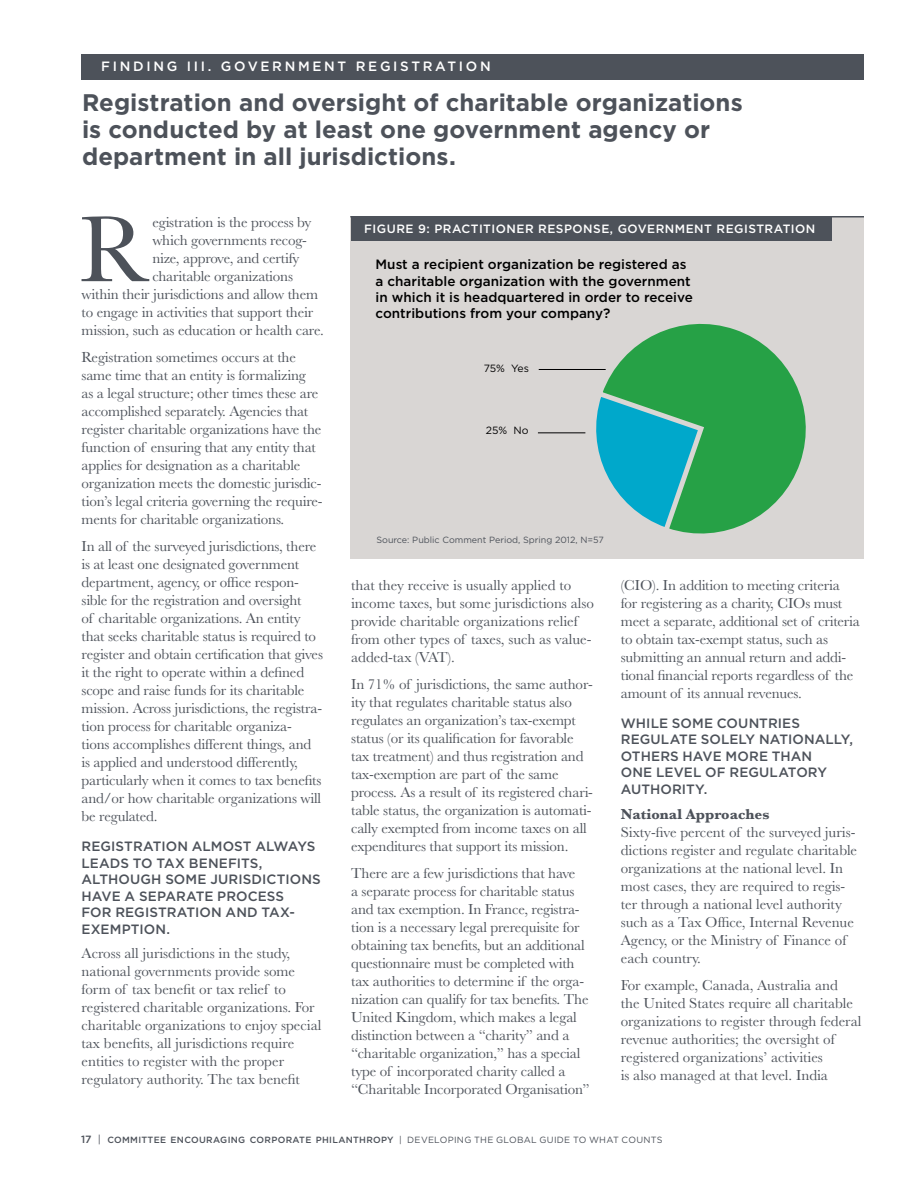
<style>
.page{position:relative;width:918px;height:1188px;background:#fff}
.page>*{position:absolute;margin:0;border:0;box-sizing:border-box;transform-origin:0 0}
.t1{font:96.6px "Baskerville";color:#4d525a}
.t2{font:700 24px/27px "Gotham";letter-spacing:.005em;color:#4d525a}
.t3{font:15px/18px "Baskerville";letter-spacing:-.01em;color:#4d525a}
.t4{font:700 15px "Baskerville";color:#4d525a}
.t5{font:500 13.5px/16.5px "Gotham";letter-spacing:.005em;color:#4d525a}
.t6{font:500 13.5px/16.2px "Gotham";color:#000}
.t7{font:500 13.5px "Gotham";letter-spacing:.2em;color:#fff}
.t8{font:500 12px "Gotham";letter-spacing:.04em;color:#fff}
.t9{font:10.5px "Gotham";color:#000}
.t10{font:500 9px "Gotham";letter-spacing:.035em;color:#4d525a}
.t11{font:9px "Gotham";color:#4d525a}
.t12{font:9px "Gotham";letter-spacing:.035em;color:#4d525a}
.s1{font-size:10.5px}
.s2{font-weight:400;font-size:10.5px}
</style>
<div class="page">
<div style="left:81px;top:54px;width:783px;height:26px;background:#4d525a"></div>
<div style="left:351px;top:216px;width:513px;height:342px;background:#d9d6d4"></div>
<hr style="left:539px;top:369px;width:67px;height:1px;background:#000">
<hr style="left:538px;top:432px;width:47px;height:1px;background:#000">
<hr style="left:350px;top:216px;width:514px;height:2px;background:#4d525a">
<div style="left:351px;top:216px;width:481px;height:25px;background:#4d525a"></div>
<svg style="left:582px;top:410px;width:16px;height:37px"></svg>
<svg style="left:598px;top:323px;width:208px;height:211px"></svg>
<p class="t7" style="left:101px;top:59px;width:391px">FIND ING III . GOVER NME NT REG ISTR ATION</p>
<h2 class="t2" style="left:82px;top:89px;width:662px">Registration and oversight of charitable organizations is conducted by at least one government agency or department in all jurisdictions.</h2>
<h1 class="t1" style="left:79px;top:194px;width:72px">R</h1>
<p class="t3" style="left:152px;top:213px;width:160px">egistration is the process by</p>
<p class="t3" style="left:152px;top:231px;width:156px">which governments recog-</p>
<p class="t3" style="left:152px;top:249px;width:149px">nize, approve, and certify</p>
<p class="t3" style="left:152px;top:267px;width:142px">charitable organizations</p>
<p class="t3" style="left:82px;top:285px;width:238px">within their jurisdictions and allow them</p>
<p class="t3" style="left:82px;top:303px;width:233px">to engage in activities that support their</p>
<p class="t3" style="left:82px;top:321px;width:244px">mission, such as education or health care.</p>
<p class="t3" style="left:82px;top:348px;width:243px">Registration sometimes occurs at the same time that an entity is formalizing<br>as a legal structure; other times these are accomplished separately. Agencies that register charitable organizations have the function of ensuring that any entity that applies for designation as a charitable organization meets the domestic jurisdic&shy;tion’s legal criteria governing the require&shy;ments for charitable organizations.</p>
<p class="t3" style="left:82px;top:537px;width:243px">In all of the surveyed jurisdictions, there is at least one designated government department, agency, or office respon&shy;sible for the registration and oversight<br>of charitable organizations. An entity that seeks charitable status is required to register and obtain certification that gives it the right to operate within a defined scope and raise funds for its charitable mission. Across jurisdictions, the registra&shy;tion process for charitable organiza&shy;tions accomplishes different things, and is applied and understood differently, particularly when it comes to tax benefits and/or how charitable organizations will be regulated.</p>
<p class="t5" style="left:81px;top:838px;width:241px">REG ISTRATION ALMOST ALWAYS<br>LEADS TO TAX BENEFITS,<br>ALTHOUGH SOME JURISDICTIONS<br>HAVE A SEPARATE PROCESS<br>FOR REG</p>
<p class="t5" style="left:81px;top:904px;width:215px;text-indent:64px">ISTRATION AND TAX-<br>EXEMPTION.</p>
<p class="t3" style="left:82px;top:945px;width:241px">Across all jurisdictions in the study, national governments provide some form of tax benefit or tax relief to registered charitable organizations. For charitable organizations to enjoy special tax benefits, all jurisdictions require entities to register with the proper regulatory authority. The tax benefit</p>
<p class="t8" style="left:364px;top:222px;width:362px">FIGURE 9: PRACTITIONER RESPONSE, GOVERNMENT REG</p>
<p class="t8" style="left:744px;top:222px;width:73px">ISTRATION</p>
<p class="t6" style="left:376px;top:256px;width:319px">M UST A RECIPIENT ORGANIZATION BE REGISTERED AS A CHARITABLE ORGANIZATION WITH THE GOVERNMENT IN WHICH IT IS HEADQUARTERED IN ORDER TO RECEIVE CONTRIBUTIONS FROM YOUR COMPANY?</p>
<p class="t9" style="left:484px;top:363px;width:47px">75% Yes</p>
<p class="t9" style="left:486px;top:425px;width:44px">25% N o</p>
<p class="t11" style="left:376px;top:535px;width:229px">Source: Public Comment Period, Spring 2012, N =57</p>
<p class="t3" style="left:351px;top:576px;width:244px">that they receive is usually applied to income taxes, but some jurisdictions also provide charitable organizations relief from other types of taxes, such as value&shy;added-tax (VAT).</p>
<p class="t3" style="left:351px;top:675px;width:243px">In 71% of jurisdictions, the same author&shy;ity that regulates charitable status also regulates an organization’s tax-exempt status (or its qualification for favorable tax treatment) and thus registration and tax-exemption are part of the same process. As a result of its registered chari&shy;table status, the organization is automati&shy;cally exempted from income taxes on all expenditures that support its mission.</p>
<p class="t3" style="left:351px;top:864px;width:240px">There are a few jurisdictions that have<br>a separate process for charitable status and tax exemption. In France, registra&shy;tion is a necessary legal prerequisite for obtaining tax benefits, but an additional questionnaire must be completed with tax authorities to determine if the orga&shy;nization can qualify for tax benefits. The United Kingdom, which makes a legal distinction between a “charity” and a “charitable organization,” has a special type of incorporated charity called a “Charitable Incorporated Organisation”</p>
<p class="t3" style="left:621px;top:576px;width:241px">(CIO). In addition to meeting criteria for registering as a charity, CIOs must meet a separate, additional set of criteria to obtain tax-exempt status, such as submitting an annual return and addi&shy;tional financial reports regardless of the amount of its annual revenues.</p>
<p class="t5" style="left:621px;top:714px;width:181px">WHILE SOME COUNTRIES<br>REG</p>
<p class="t5" style="left:621px;top:731px;width:234px;text-indent:30px">ULATE SOLE LY NATIONALLY,<br>OTHERS HAVE MORE THAN<br>ONE LEVEL OF REG</p>
<p class="t5" style="left:759px;top:764px;width:59px">ULATORY</p>
<p class="t5" style="left:621px;top:780px;width:88px">AUTHORITY.</p>
<p class="t4" style="left:621px;top:805px;width:150px">National Approaches</p>
<p class="t3" style="left:621px;top:823px;width:238px">Sixty-five percent of the surveyed juris&shy;dictions register and regulate charitable organizations at the national level. In most cases, they are required to regis&shy;ter through a national level authority such as a Tax Office, Internal Revenue Agency, or the Ministry of Finance of each country.</p>
<p class="t3" style="left:621px;top:976px;width:242px">For example, Canada, Australia and<br>the United States require all charitable organizations to register through federal revenue authorities; the oversight of registered organizations’ activities<br>is also managed at that level. India</p>
<p class="t10" style="left:81px;top:1134px;width:80px"><span class="s1">17</span> <span class="s2">|</span> COMMITTEE</p>
<p class="t10" style="left:171px;top:1134px;width:218px">ENCOURAGING CORPORATE PHILANTHROPY</p>
<p class="t12" style="left:399px;top:1135px;width:265px">| developing the global guide to what counts</p>
</div>
